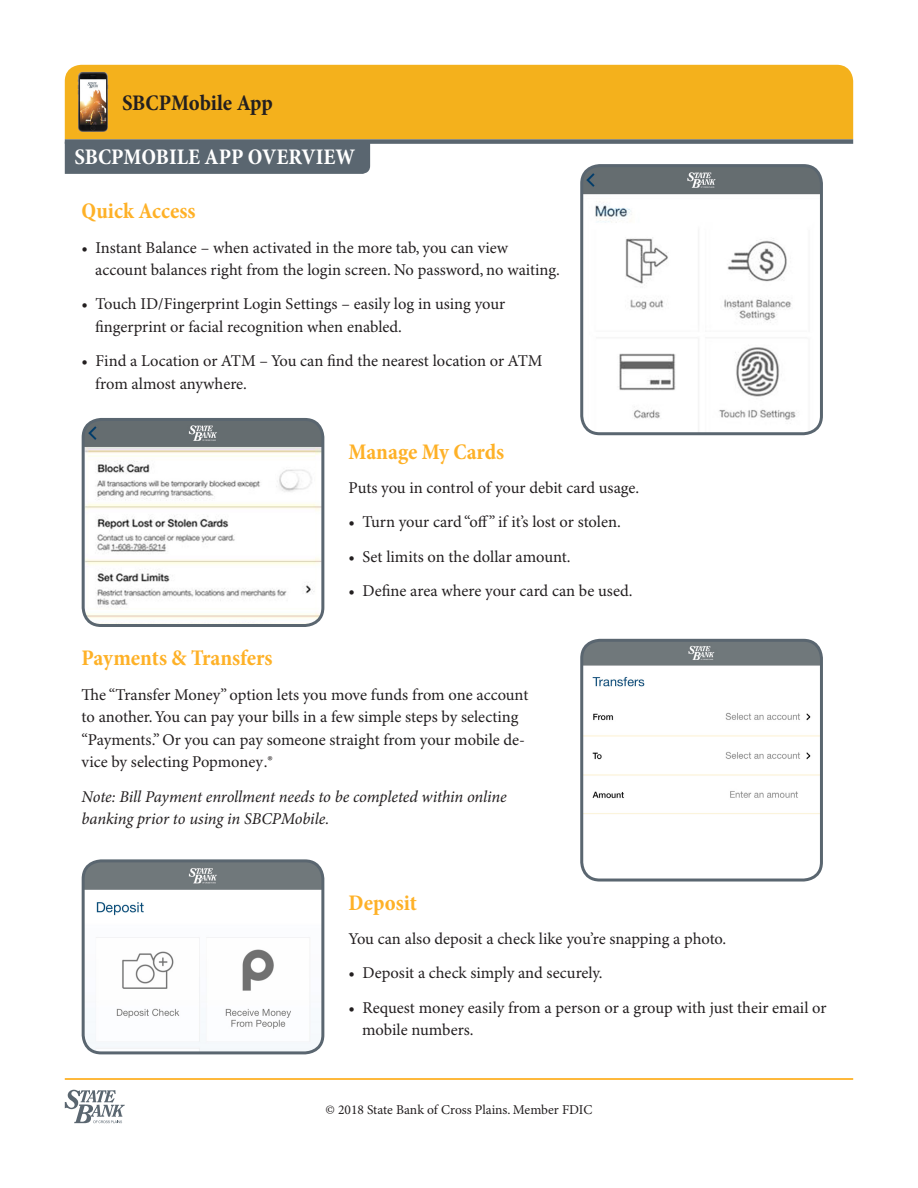
<style>
.page{position:relative;width:918px;height:1188px;background:#fff}
.page>*{position:absolute;margin:0;border:0;box-sizing:border-box;transform-origin:0 0}
.t1{font:700 condensed 22.5px "Minion Pro";color:#feb127}
.t2{font:700 condensed 22.5px "Minion Pro";color:#fff}
.t3{font:700 condensed 22.5px "Minion Pro";letter-spacing:-.005em;color:#231f20}
.t4{font:16.5px/22.5px "Minion Pro";letter-spacing:-.005em;color:#231f20}
.t5{font:italic 16.5px/22.5px "Minion Pro";letter-spacing:-.01em;color:#231f20}
.t6{font:13.5px "Minion Pro";letter-spacing:-.005em;color:#231f20}
</style>
<div class="page">
<div style="left:65px;top:65px;width:788px;height:74px;background:#f4b11c"></div>
<img style="left:78px;top:71px;width:31px;height:62px">
<div style="left:65px;top:144px;width:305px;height:30px;background:#5a6670"></div>
<div style="left:65px;top:139px;width:788px;height:5px;background:#5a6670"></div>
<hr style="left:65px;top:1078px;width:788px;height:2px;background:#feb127">
<img style="left:584px;top:168px;width:237px;height:266px">
<div style="left:580px;top:164px;width:243px;height:271px;border:3px solid #5a6670;border-radius:18px"></div>
<img style="left:584px;top:640px;width:235px;height:238px">
<div style="left:580px;top:639px;width:243px;height:243px;border:3px solid #5a6670;border-radius:18px"></div>
<img style="left:83px;top:419px;width:240px;height:207px">
<div style="left:82px;top:418px;width:242px;height:209px;border:3px solid #5a6670;border-radius:18px"></div>
<img style="left:83px;top:863px;width:240px;height:190px">
<div style="left:82px;top:859px;width:242px;height:195px;border:3px solid #5a6670;border-radius:18px"></div>
<svg style="left:65px;top:1090px;width:60px;height:33px"></svg>
<h1 class="t3" style="left:122px;top:88px;width:152px">SBCPMobile App</h1>
<h1 class="t2" style="left:75px;top:142px;width:282px">SBCPMOBILE APP OVERVIEW</h1>
<h1 class="t1" style="left:82px;top:195px;width:116px">Quick Access</h1>
<p class="t4" style="left:95px;top:237px;width:466px;text-indent:-13px">• Instant Balance – when activated in the more tab, you can view account balances right from the login screen. No password, no waiting.</p>
<p class="t4" style="left:95px;top:294px;width:412px;text-indent:-13px">• Touch ID/Fingerprint Login Settings – easily log in using your fingerprint or facial recognition when enabled.</p>
<p class="t4" style="left:95px;top:350px;width:449px;text-indent:-13px">• Find a Location or ATM – You can find the nearest location or ATM from almost anywhere.</p>
<h1 class="t1" style="left:349px;top:436px;width:157px">Manage My Cards</h1>
<p class="t4" style="left:349px;top:477px;width:292px">Puts you in control of your debit card usage.</p>
<p class="t4" style="left:349px;top:512px;width:274px">• Turn your card “off” if it’s lost or stolen.</p>
<p class="t4" style="left:349px;top:546px;width:223px">• Set limits on the dollar amount.</p>
<p class="t4" style="left:349px;top:580px;width:285px">• Define area where your card can be used.</p>
<h1 class="t1" style="left:82px;top:643px;width:193px">Payments &amp; Transfers</h1>
<p class="t4" style="left:82px;top:684px;width:448px">The “Transfer Money” option lets you move funds from one account to another. You can pay your bills in a few simple steps by selecting “Payments.” Or you can pay someone straight from your mobile de&shy;vice by selecting Popmoney.®</p>
<p class="t5" style="left:82px;top:785px;width:427px">Note: Bill Payment enrollment needs to be completed within online banking prior to using in SBCPMobile.</p>
<h1 class="t1" style="left:349px;top:887px;width:70px">Deposit</h1>
<p class="t4" style="left:349px;top:928px;width:379px">You can also deposit a check like you’re snapping a photo.</p>
<p class="t4" style="left:349px;top:962px;width:256px">• Deposit a check simply and securely.</p>
<p class="t4" style="left:362px;top:997px;width:466px;text-indent:-13px">• Request money easily from a person or a group with just their email or mobile numbers.</p>
<p class="t6" style="left:326px;top:1101px;width:268px">© 2018 State Bank of Cross Plains. Member FDIC</p>
</div>
